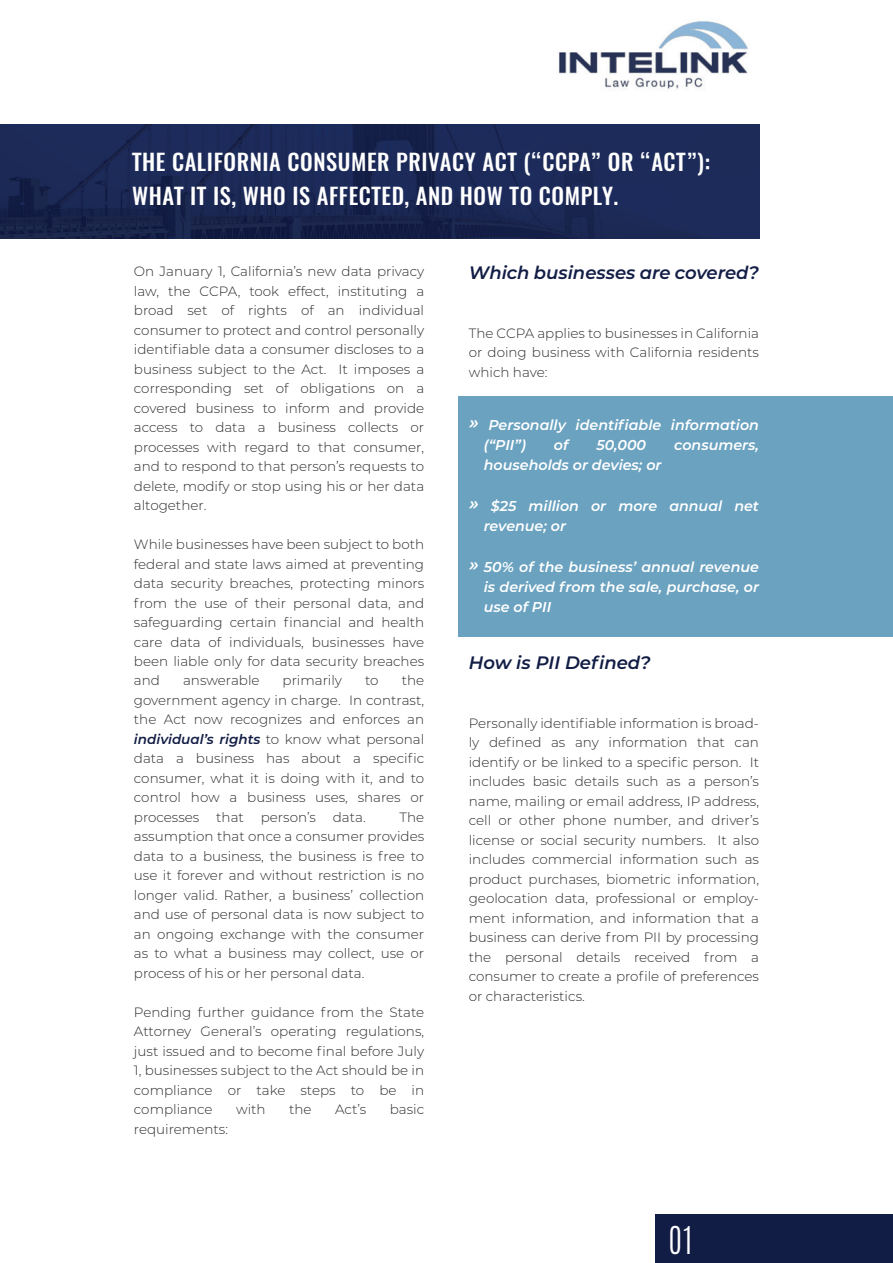
<style>
.page{position:relative;width:893px;height:1263px;background:#fff}
.page>*{position:absolute;margin:0;border:0;box-sizing:border-box;transform-origin:0 0}
.t1{font:300 31.95px "Antonio";color:#fff}
.t2{font:500 22.5px/34.5px "Oswald";letter-spacing:.025em;color:#fff}
.t3{font:italic 600 18px "Montserrat";color:#121d45}
.t4{font:italic 600 14.25px/20.2px "Montserrat";color:#fff}
.t5{font:300 13.5px/19.5px "Montserrat";color:#2b2c2c;text-align:justify}
.s1{font-weight:600;font-style:italic;color:#121d45}
.s2{font-size:18px}
</style>
<div class="page">
<img style="left:0;top:124px;width:759px;height:114px">
<div style="left:459px;top:397px;width:434px;height:240px;background:#6aa2c0"></div>
<img style="left:558px;top:21px;width:190px;height:68px">
<div style="left:655px;top:1214px;width:238px;height:49px;background:#121d45"></div>
<h2 class="t2" style="left:132px;top:145px;width:579px">THE CALIFORNIA CONSUMER PRIVACY ACT (“CCPA” OR “ACT”):<br>WHAT IT IS, WHO IS AFFECTED, AND HOW TO COMPLY.</h2>
<p class="t5" style="left:134px;top:261px;width:292px">On January 1, California’s new data privacy law, the CCPA, took effect, instituting a broad set of rights of an individual consumer to protect and control personally identifiable data a consumer discloses to a business subject to the Act. It imposes a corresponding set of obligations on a covered business to inform and provide access to data a business collects or processes with regard to that consumer, and to respond to that person’s requests to delete, modify or stop using his or her data altogether.</p>
<p class="t5" style="left:134px;top:534px;width:292px">While businesses have been subject to both federal and state laws aimed at preventing data security breaches, protecting minors from the use of their personal data, and safeguarding certain financial and health care data of individuals, businesses have been liable only for data security breaches and</p>
<p class="t5" style="left:134px;top:670px;width:292px;text-indent:268px">the government agency in charge. In contrast, the Act now recognizes and enforces an <span class="s1">individual’s rights</span> to know what personal data a business has about a specific consumer, what it is doing with it, and to control how a business uses, shares or processes that person’s data.</p>
<p class="t5" style="left:183px;top:670px;width:78px">answerable</p>
<p class="t5" style="left:283px;top:670px;width:61px">primarily</p>
<p class="t5" style="left:365px;top:670px;width:15px">to</p>
<p class="t5" style="left:134px;top:807px;width:292px;text-indent:265px">The assumption that once a consumer provides data to a business, the business is free to use it forever and without restriction is no longer valid. Rather, a business’ collection and use of personal data is now subject to an ongoing exchange with the consumer as to what a business may collect, use or process of his or her personal data.</p>
<p class="t5" style="left:134px;top:1002px;width:292px">Pending further guidance from the State Attorney General’s operating regulations, just issued and to become final before July 1, businesses subject to the Act should be in compliance or take steps to be in compliance</p>
<p class="t5" style="left:236px;top:1099px;width:31px">with</p>
<p class="t5" style="left:289px;top:1099px;width:24px">the</p>
<p class="t5" style="left:335px;top:1099px;width:33px">Act’s</p>
<p class="t5" style="left:390px;top:1099px;width:36px">basic</p>
<p class="t5" style="left:134px;top:1119px;width:96px">requirements:</p>
<h3 class="t3" style="left:469px;top:260px;width:292px">Which businesses are covered?</h3>
<p class="t5" style="left:469px;top:323px;width:292px">The CCPA applies to businesses in California or doing business with California residents which have:</p>
<p class="t4" style="left:484px;top:414px;width:277px;text-indent:-15px"><span class="s2">»</span> Personally identifiable information (“PII”)</p>
<p class="t4" style="left:554px;top:434px;width:16px">of</p>
<p class="t4" style="left:596px;top:434px;width:51px">50,000</p>
<p class="t4" style="left:674px;top:434px;width:86px">consumers,</p>
<p class="t4" style="left:484px;top:454px;width:179px">households or devies; or</p>
<p class="t4" style="left:484px;top:495px;width:277px;text-indent:-15px"><span class="s2">»</span> $25 million or more annual net revenue; or</p>
<p class="t4" style="left:484px;top:556px;width:277px;text-align:justify;text-indent:-15px"><span class="s2">»</span> 50% of the business’ annual revenue is derived from the sale, purchase, or use of PII</p>
<h3 class="t3" style="left:469px;top:650px;width:183px">How is PII Defined?</h3>
<p class="t5" style="left:469px;top:713px;width:292px">Personally identifiable information is broad&shy;ly defined as any information that can identify or be linked to a specific person. It includes basic details such as a person’s name, mailing or email address, IP address, cell or other phone number, and driver’s license or social security numbers. It also includes commercial information such as product purchases, biometric information, geolocation data, professional or employ&shy;ment information, and information that a business can derive from PII by processing the personal details received from a consumer to create a profile of preferences or characteristics.</p>
<h1 class="t1" style="left:669px;top:1217px;width:24px">01</h1>
</div>
